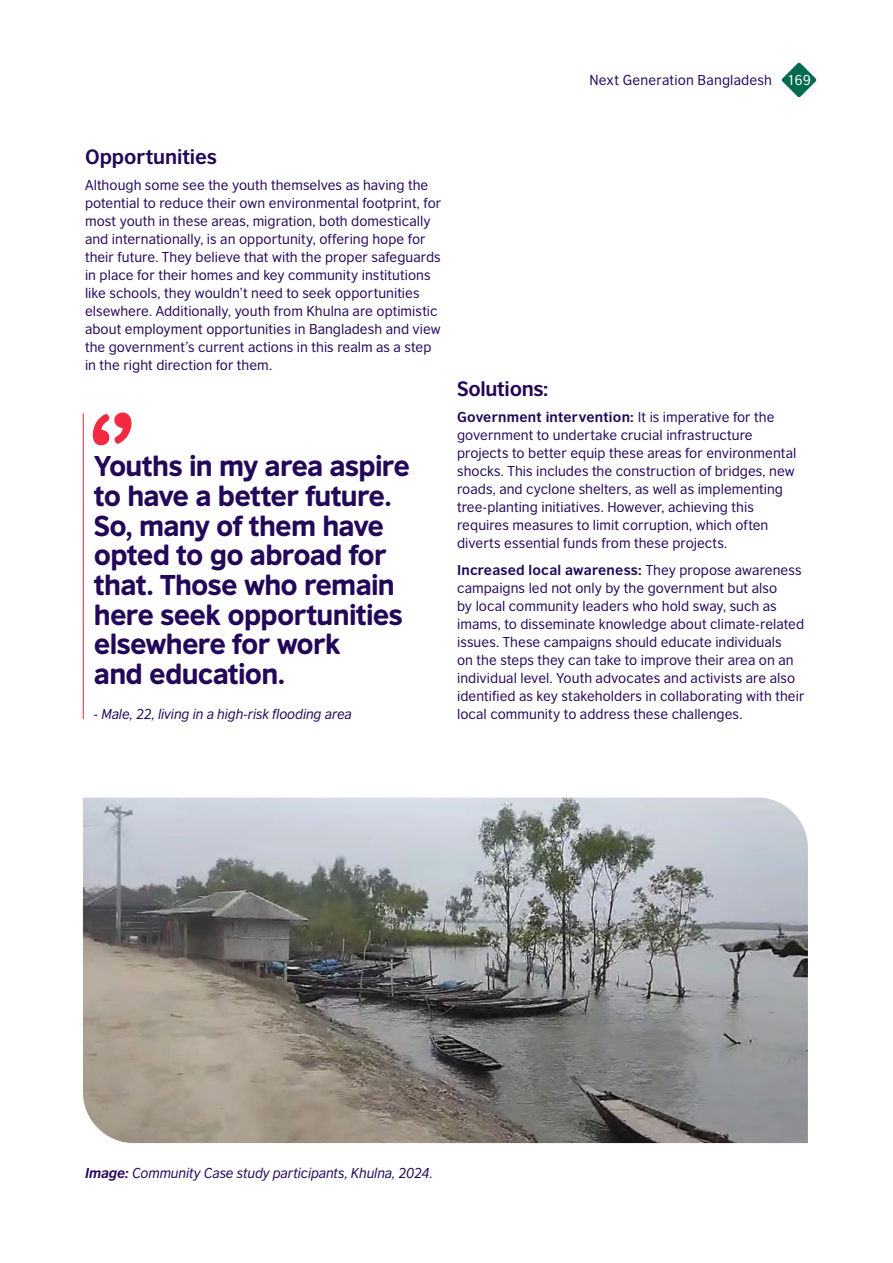
<style>
.page{position:relative;width:893px;height:1263px;background:#fff}
.page>*{position:absolute;margin:0;border:0;box-sizing:border-box;transform-origin:0 0}
.t1{font:97.5px "British Council Sans Headline";color:#f42a41}
.t2{font:27px/29.7px "British Council Sans Headline";letter-spacing:-.03em;color:#23085a}
.t3{font:700 19.5px "British Council Sans";letter-spacing:-.01em;color:#23085a}
.t4{font:13.5px/18px "British Council Sans";letter-spacing:.005em;color:#23085a}
.t5{font:italic 13.5px "British Council Sans";letter-spacing:-.01em;color:#23085a}
.s1{color:#fff}
.s2{font-weight:700}
</style>
<div class="page">
<svg style="left:782px;top:63px;width:34px;height:34px"></svg>
<hr style="left:83px;top:413px;width:1px;height:306px;background:#f42a41">
<img style="left:83px;top:797px;width:725px;height:346px">
<p class="t4" style="left:589px;top:70px;width:223px">Next Generation Bangladesh <span class="s1">169</span></p>
<h3 class="t3" style="left:85px;top:139px;width:134px">Opportunities</h3>
<p class="t4" style="left:85px;top:175px;width:358px">Although some see the youth themselves as having the potential to reduce their own environmental footprint, for most youth in these areas, migration, both domestically and internationally, is an opportunity, offering hope for their future. They believe that with the proper safeguards in place for their homes and key community institutions like schools, they wouldn’t need to seek opportunities elsewhere. Additionally, youth from Khulna are optimistic about employment opportunities in Bangladesh and view the government’s current actions in this realm as a step in the right direction for them.</p>
<h1 class="t1" style="left:89px;top:375px;width:48px">‘’</h1>
<h2 class="t2" style="left:94px;top:450px;width:318px">Youths in my area aspire to have a better future.<br>So, many of them have opted to go abroad for that. Those who remain here seek opportunities elsewhere for work<br>and education.</h2>
<p class="t5" style="left:94px;top:703px;width:259px">- Male, 22, living in a high-risk flooding area</p>
<h3 class="t3" style="left:457px;top:371px;width:93px">Solutions:</h3>
<p class="t4" style="left:457px;top:407px;width:341px"><span class="s2">Government intervention:</span> It is imperative for the government to undertake crucial infrastructure projects to better equip these areas for environmental shocks. This includes the construction of bridges, new roads, and cyclone shelters, as well as implementing tree-planting initiatives. However, achieving this requires measures to limit corruption, which often diverts essential funds from these projects.</p>
<p class="t4" style="left:457px;top:560px;width:349px"><span class="s2">Increased local awareness:</span> They propose awareness campaigns led not only by the government but also<br>by local community leaders who hold sway, such as imams, to disseminate knowledge about climate-related issues. These campaigns should educate individuals<br>on the steps they can take to improve their area on an individual level. Youth advocates and activists are also identified as key stakeholders in collaborating with their local community to address these challenges.</p>
<p class="t5" style="left:85px;top:1162px;width:349px"><span class="s2">Image:</span> Community Case study participants, Khulna, 2024.</p>
</div>
